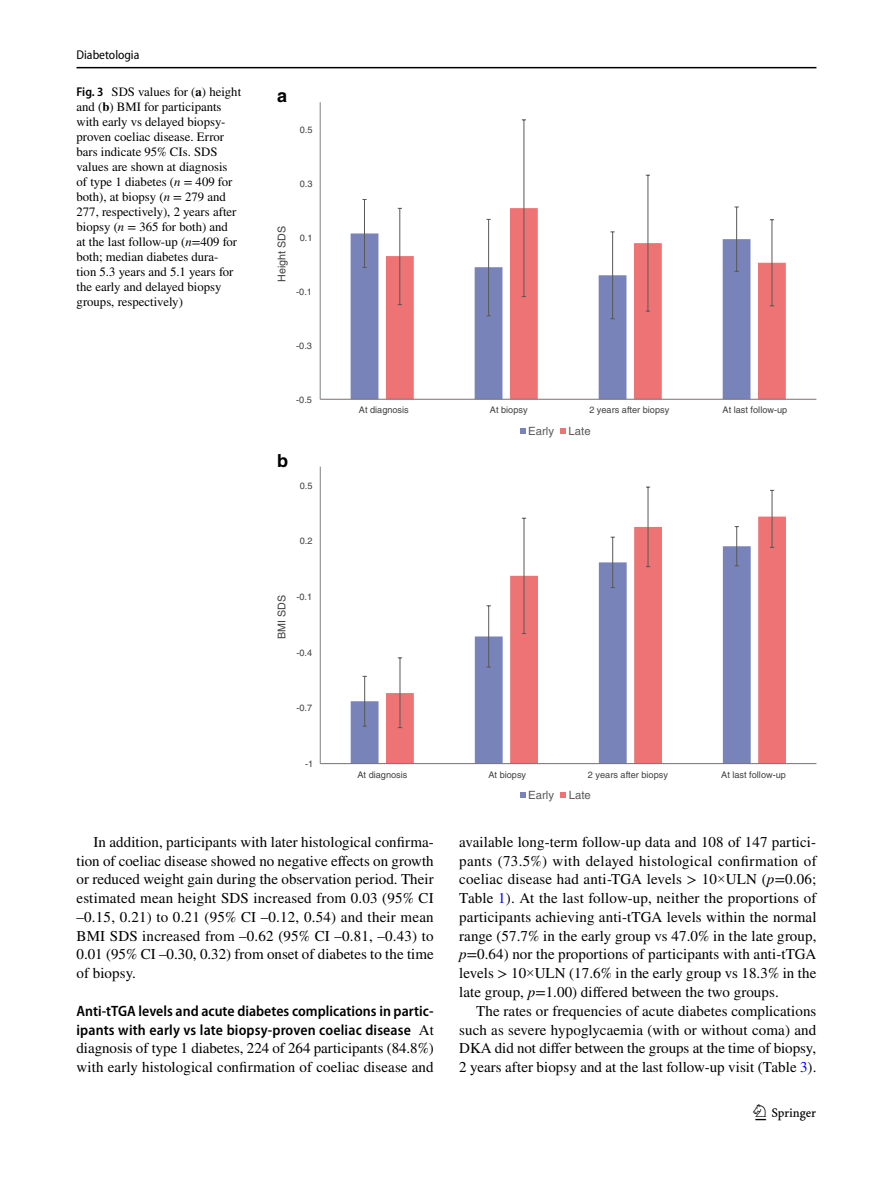
<style>
.page{position:relative;width:893px;height:1187px;background:#fff}
.page>*{position:absolute;margin:0;border:0;box-sizing:border-box;transform-origin:0 0}
.t1{font:22.5px "Springnew Regular 3";color:#000}
.t2{font:700 18px "Helvetica";color:#000}
.t3{font:15px/18.8px "STIX";letter-spacing:.005em;color:#000;text-align:justify}
.t4{font:600 semi-condensed 15px/18.8px "Myriad Pro";color:#000}
.t5{font:12.75px/15px "STIX";color:#000}
.t6{font:semi-condensed 12.75px "Myriad Pro";color:#000}
.t7{font:11.4px "Helvetica";color:#595959}
.t8{font:10.65px "Helvetica";color:#404040}
.t9{font:9.15px "Helvetica";color:#404040}
.s1{font-family:"Myriad Pro";font-weight:600;font-stretch:semi-condensed}
.s2{font-weight:700}
.s3{font-style:italic}
.s4{font-family:"STIX";font-weight:400;font-stretch:normal}
.s5{font-family:"Times New Roman"}
.s6{color:#00f}
</style>
<div class="page">
<hr style="left:77px;top:67px;width:739px;height:1px;background:#000">
<svg style="left:351px;top:233px;width:35px;height:166px;fill:#7883ba"></svg>
<svg style="left:386px;top:208px;width:400px;height:191px"></svg>
<hr style="left:364px;top:233px;width:1px;height:34px;background:#595959">
<hr style="left:364px;top:199px;width:1px;height:34px;background:#595959">
<hr style="left:488px;top:267px;width:1px;height:49px;background:#595959">
<hr style="left:488px;top:219px;width:1px;height:48px;background:#595959">
<hr style="left:612px;top:275px;width:1px;height:44px;background:#595959">
<hr style="left:612px;top:232px;width:1px;height:43px;background:#595959">
<hr style="left:736px;top:239px;width:1px;height:32px;background:#595959">
<hr style="left:736px;top:207px;width:1px;height:32px;background:#595959">
<hr style="left:399px;top:256px;width:1px;height:49px;background:#595959">
<hr style="left:399px;top:208px;width:1px;height:48px;background:#595959">
<hr style="left:524px;top:208px;width:1px;height:88px;background:#595959">
<hr style="left:524px;top:120px;width:1px;height:88px;background:#595959">
<hr style="left:648px;top:243px;width:1px;height:68px;background:#595959">
<hr style="left:648px;top:175px;width:1px;height:68px;background:#595959">
<hr style="left:772px;top:263px;width:1px;height:43px;background:#595959">
<hr style="left:772px;top:220px;width:1px;height:43px;background:#595959">
<hr style="left:320px;top:102px;width:1px;height:297px;background:#7f7f7f">
<hr style="left:320px;top:399px;width:496px;height:1px;background:#767171">
<svg style="left:520px;top:428px;width:6px;height:6px"></svg>
<svg style="left:560px;top:428px;width:6px;height:6px"></svg>
<svg style="left:351px;top:675px;width:28px;height:88px;fill:#7883ba"></svg>
<svg style="left:386px;top:516px;width:400px;height:247px"></svg>
<svg style="left:362px;top:676px;width:5px;height:50px"></svg>
<hr style="left:488px;top:636px;width:1px;height:31px;background:#595959">
<hr style="left:488px;top:605px;width:1px;height:31px;background:#595959">
<svg style="left:611px;top:537px;width:4px;height:51px"></svg>
<svg style="left:735px;top:526px;width:4px;height:40px"></svg>
<hr style="left:400px;top:693px;width:1px;height:34px;background:#595959">
<hr style="left:400px;top:657px;width:1px;height:36px;background:#595959">
<hr style="left:524px;top:575px;width:1px;height:58px;background:#595959">
<hr style="left:524px;top:518px;width:1px;height:57px;background:#595959">
<hr style="left:648px;top:527px;width:1px;height:39px;background:#595959">
<hr style="left:648px;top:487px;width:1px;height:40px;background:#595959">
<hr style="left:772px;top:516px;width:1px;height:31px;background:#595959">
<svg style="left:770px;top:490px;width:4px;height:26px"></svg>
<hr style="left:320px;top:466px;width:1px;height:297px;background:#7f7f7f">
<hr style="left:320px;top:763px;width:496px;height:1px;background:#767171">
<svg style="left:520px;top:792px;width:6px;height:6px"></svg>
<svg style="left:560px;top:792px;width:6px;height:6px"></svg>
<p class="t6" style="left:77px;top:48px;width:64px">Diabetologia</p>
<p class="t5" style="left:77px;top:85px;width:166px"><span class="s1">Fig. 3</span> SDS values for (<span class="s2">a</span>) height and (<span class="s2">b</span>) BMI for participants with early vs delayed biopsy&shy;proven coeliac disease. Error bars indicate 95% CIs. SDS values are shown at diagnosis of type 1 diabetes (<span class="s3">n</span> = 409 for both), at biopsy (<span class="s3">n</span> = 279 and<br>277, respectively), 2 years after biopsy (<span class="s3">n</span> = 365 for both) and<br>at the last follow-up (<span class="s3">n</span>=409 for both; median diabetes dura&shy;tion 5.3 years and 5.1 years for the early and delayed biopsy groups, respectively)</p>
<p class="t2" style="left:277px;top:85px;width:12px">a</p>
<p class="t9" style="left:300px;top:124px;width:14px">0.5</p>
<p class="t9" style="left:300px;top:178px;width:14px">0.3</p>
<p class="t8" style="left:276px;top:282px;width:57px;rotate:-90deg">Height SDS</p>
<p class="t9" style="left:300px;top:232px;width:14px">0.1</p>
<p class="t9" style="left:296px;top:286px;width:17px">-0.1</p>
<p class="t9" style="left:296px;top:340px;width:17px">-0.3</p>
<p class="t9" style="left:296px;top:394px;width:17px">-0.5</p>
<p class="t2" style="left:277px;top:449px;width:12px">b</p>
<p class="t9" style="left:300px;top:480px;width:14px">0.5</p>
<p class="t9" style="left:300px;top:535px;width:14px">0.2</p>
<p class="t8" style="left:276px;top:639px;width:45px;rotate:-90deg">BMI SDS</p>
<p class="t9" style="left:296px;top:591px;width:17px">-0.1</p>
<p class="t9" style="left:296px;top:647px;width:17px">-0.4</p>
<p class="t9" style="left:296px;top:702px;width:17px">-0.7</p>
<p class="t9" style="left:305px;top:758px;width:10px">-1</p>
<p class="t9" style="left:359px;top:405px;width:51px">At diagnosis</p>
<p class="t9" style="left:490px;top:405px;width:39px">At biopsy</p>
<p class="t9" style="left:589px;top:405px;width:82px">2 years after biopsy</p>
<p class="t9" style="left:723px;top:405px;width:66px">At last follow-up</p>
<p class="t7" style="left:528px;top:424px;width:27px">Early</p>
<p class="t7" style="left:569px;top:424px;width:24px">Late</p>
<p class="t9" style="left:358px;top:769px;width:51px">At diagnosis</p>
<p class="t9" style="left:488px;top:769px;width:39px">At biopsy</p>
<p class="t9" style="left:588px;top:769px;width:82px">2 years after biopsy</p>
<p class="t9" style="left:721px;top:769px;width:66px">At last follow-up</p>
<p class="t7" style="left:528px;top:788px;width:27px">Early</p>
<p class="t7" style="left:569px;top:788px;width:24px">Late</p>
<p class="t3" style="left:77px;top:833px;width:359px;text-indent:17px">In addition, participants with later histological confirma&shy;tion of coeliac disease showed no negative effects on growth or reduced weight gain during the observation period. Their estimated mean height SDS increased from 0.03 (95% CI –0.15, 0.21) to 0.21 (95% CI –0.12, 0.54) and their mean BMI SDS increased from –0.62 (95% CI –0.81, –0.43) to 0.01 (95% CI –0.30, 0.32) from onset of diabetes to the time of biopsy.</p>
<p class="t4" style="left:77px;top:1001px;width:359px">Anti‑tTGA levels and acute diabetes complications in partic‑ ipants with early vs late biopsy‑proven coeliac disease <span class="s4">At</span></p>
<p class="t3" style="left:77px;top:1039px;width:359px">diagnosis of type 1 diabetes, 224 of 264 participants (84.8%) with early histological confirmation of coeliac disease and</p>
<p class="t3" style="left:459px;top:833px;width:359px">available long-term follow-up data and 108 of 147 partici&shy;pants (73.5%) with delayed histological confirmation of coeliac disease had anti-TGA levels &gt; 10<span class="s5">×</span>ULN (<span class="s3">p</span>=0.06; Table <span class="s6">1</span>). At the last follow-up, neither the proportions of participants achieving anti-tTGA levels within the normal range (57.7% in the early group vs 47.0% in the late group, <span class="s3">p</span>=0.64) nor the proportions of participants with anti-tTGA levels &gt; 10<span class="s5">×</span>ULN (17.6% in the early group vs 18.3% in the late group, <span class="s3">p</span>=1.00) differed between the two groups.</p>
<p class="t3" style="left:459px;top:1002px;width:359px;text-indent:17px">The rates or frequencies of acute diabetes complications such as severe hypoglycaemia (with or without coma) and DKA did not differ between the groups at the time of biopsy, 2 years after biopsy and at the last follow-up visit (Table <span class="s6">3</span>).</p>
<h1 class="t1" style="left:755px;top:1104px;width:62px">1 3</h1>
</div>
